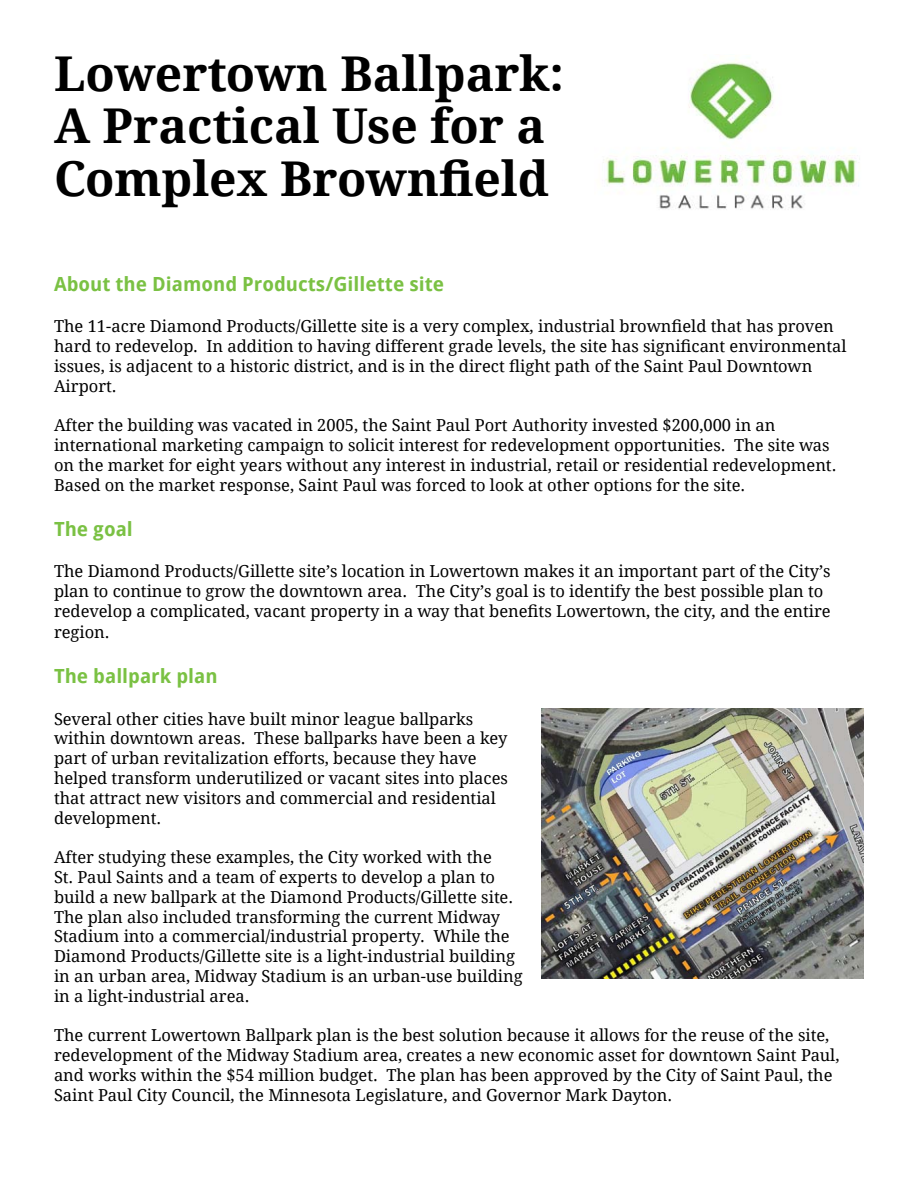
<style>
.page{position:relative;width:918px;height:1188px;background:#fff}
.page>*{position:absolute;margin:0;border:0;box-sizing:border-box;transform-origin:0 0}
.t1{font:700 48px/52.5px "Droid Serif";color:#000}
.t2{font:700 19.5px "Droid Sans";color:#7ac143}
.t3{font:16.5px/19.8px "Droid Serif";color:#000}
</style>
<div class="page">
<img style="left:603px;top:59px;width:256px;height:150px">
<img style="left:541px;top:708px;width:323px;height:270px">
<h1 class="t1" style="left:54px;top:48px;width:512px">Lowertown Ballpark:<br>A Practical Use for a<br>Complex Brownfield</h1>
<p class="t2" style="left:54px;top:270px;width:392px">About the Diamond Products/Gillette site</p>
<p class="t3" style="left:54px;top:317px;width:794px">The 11-acre Diamond Products/Gillette site is a very complex, industrial brownfield that has proven hard to redevelop. In addition to having different grade levels, the site has significant environmental issues, is adjacent to a historic district, and is in the direct flight path of the Saint Paul Downtown Airport.</p>
<p class="t3" style="left:54px;top:416px;width:784px">After the building was vacated in 2005, the Saint Paul Port Authority invested $200,000 in an international marketing campaign to solicit interest for redevelopment opportunities. The site was on the market for eight years without any interest in industrial, retail or residential redevelopment.<br>Based on the market response, Saint Paul was forced to look at other options for the site.</p>
<p class="t2" style="left:54px;top:515px;width:80px">The goal</p>
<p class="t3" style="left:54px;top:561px;width:778px">The Diamond Products/Gillette site’s location in Lowertown makes it an important part of the City’s plan to continue to grow the downtown area. The City’s goal is to identify the best possible plan to redevelop a complicated, vacant property in a way that benefits Lowertown, the city, and the entire</p>
<p class="t3" style="left:54px;top:623px;width:57px">region.</p>
<p class="t2" style="left:54px;top:662px;width:165px">The ballpark plan</p>
<p class="t3" style="left:54px;top:709px;width:455px">Several other cities have built minor league ballparks within downtown areas. These ballparks have been a key part of urban revitalization efforts, because they have helped transform underutilized or vacant sites into places that attract new visitors and commercial and residential development.</p>
<p class="t3" style="left:54px;top:848px;width:470px">After studying these examples, the City worked with the<br>St. Paul Saints and a team of experts to develop a plan to build a new ballpark at the Diamond Products/Gillette site.<br>The plan also included transforming the current Midway Stadium into a commercial/industrial property. While the Diamond Products/Gillette site is a light-industrial building in an urban area, Midway Stadium is an urban-use building in a light-industrial area.</p>
<p class="t3" style="left:54px;top:1026px;width:787px">The current Lowertown Ballpark plan is the best solution because it allows for the reuse of the site, redevelopment of the Midway Stadium area, creates a new economic asset for downtown Saint Paul, and works within the $54 million budget. The plan has been approved by the City of Saint Paul, the Saint Paul City Council, the Minnesota Legislature, and Governor Mark Dayton.</p>
</div>
